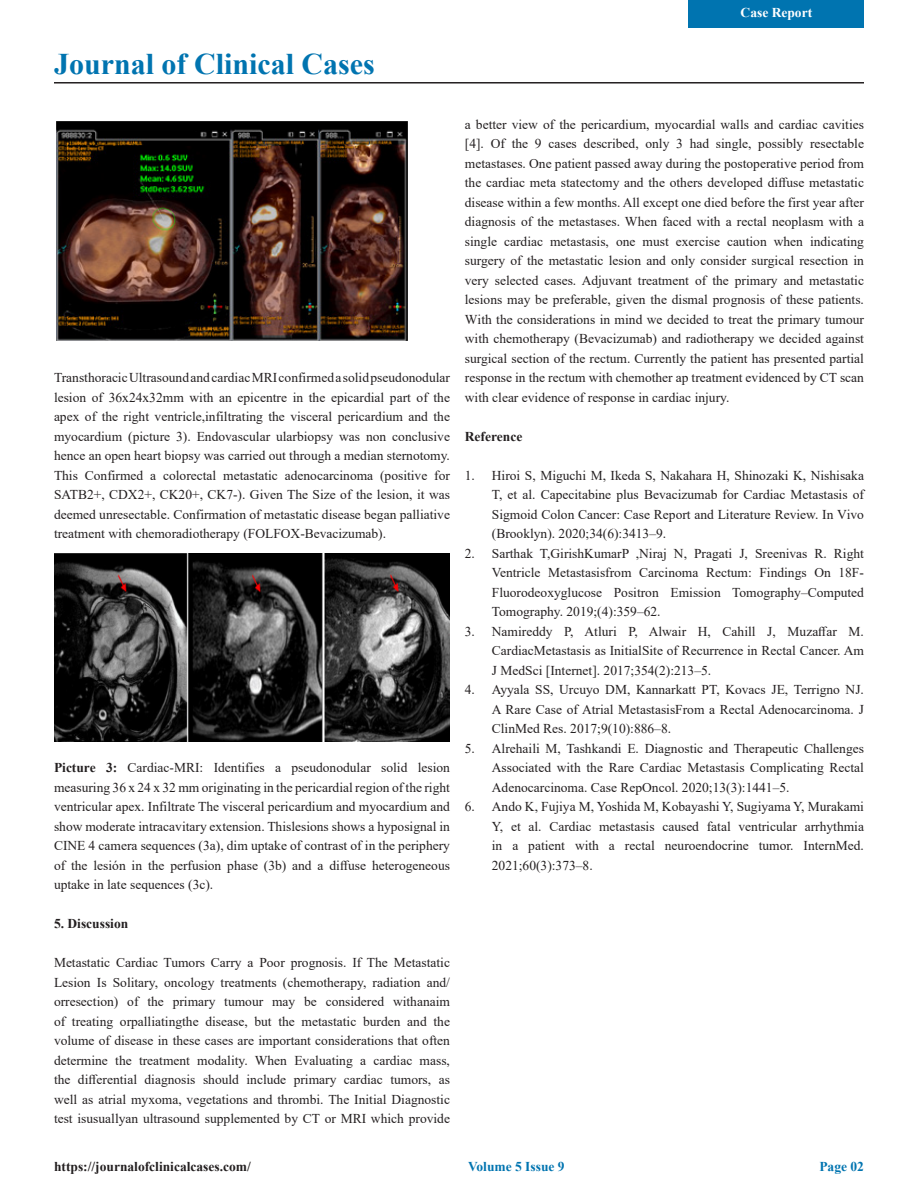
<style>
.page{position:relative;width:918px;height:1188px;background:#fff}
.page>*{position:absolute;margin:0;border:0;box-sizing:border-box;transform-origin:0 0}
.t1{font:700 30px "Times New Roman";color:#0074b0}
.t2{font:13.5px/19.5px "Times New Roman";color:#231f20;text-align:justify}
.t3{font:700 13.5px "Times New Roman";color:#231f20}
.t4{font:700 13.5px "Times New Roman";color:#0074b0}
.t5{font:700 13.5px "Times New Roman";color:#fff}
.s1{font-weight:700}
</style>
<div class="page">
<div style="left:689px;top:0;width:175px;height:27px;background:#0074b0"></div>
<hr style="left:54px;top:82px;width:810px;height:2px;background:#231f20">
<img style="left:56px;top:121px;width:352px;height:220px">
<img style="left:54px;top:553px;width:396px;height:188px">
<p class="t1" style="left:54px;top:43px;width:322px">Journal of Clinical Cases</p>
<p class="t5" style="left:741px;top:2px;width:73px">Case Report</p>
<p class="t2" style="left:54px;top:368px;width:398px">Transthoracic Ultrasound and cardiac MRI confirmed a solid pseudonodular lesion of 36x24x32mm with an epicentre in the epicardial part of the apex of the right ventricle,infiltrating the visceral pericardium and the myocardium (picture 3). Endovascular ularbiopsy was non conclusive hence an open heart biopsy was carried out through a median sternotomy.<br>This Confirmed a colorectal metastatic adenocarcinoma (positive for SATB2+, CDX2+, CK20+, CK7-). Given The Size of the lesion, it was deemed unresectable. Confirmation of metastatic disease began palliative treatment with chemoradiotherapy (FOLFOX-Bevacizumab).</p>
<p class="t2" style="left:54px;top:758px;width:398px"><span class="s1">Picture 3:</span> Cardiac-MRI: Identifies a pseudonodular solid lesion measuring 36 x 24 x 32 mm originating in the pericardial region of the right ventricular apex. Infiltrate The visceral pericardium and myocardium and show moderate intracavitary extension. Thislesions shows a hyposignal in CINE 4 camera sequences (3a), dim uptake of contrast of in the periphery of the lesión in the perfusion phase (3b) and a diffuse heterogeneous uptake in late sequences (3c).</p>
<p class="t3" style="left:54px;top:914px;width:76px">5. Discussion</p>
<p class="t2" style="left:54px;top:953px;width:398px">Metastatic Cardiac Tumors Carry a Poor prognosis. If The Metastatic Lesion Is Solitary, oncology treatments (chemotherapy, radiation and/ orresection) of the primary tumour may be considered withanaim of treating orpalliatingthe disease, but the metastatic burden and the volume of disease in these cases are important considerations that often determine the treatment modality. When Evaluating a cardiac mass, the differential diagnosis should include primary cardiac tumors, as well as atrial myxoma, vegetations and thrombi. The Initial Diagnostic test isusuallyan ultrasound supplemented by CT or MRI which provide</p>
<p class="t2" style="left:465px;top:114px;width:401px">a better view of the pericardium, myocardial walls and cardiac cavities [4]. Of the 9 cases described, only 3 had single, possibly resectable metastases. One patient passed away during the postoperative period from the cardiac meta statectomy and the others developed diffuse metastatic disease within a few months. All except one died before the first year after diagnosis of the metastases. When faced with a rectal neoplasm with a single cardiac metastasis, one must exercise caution when indicating surgery of the metastatic lesion and only consider surgical resection in very selected cases. Adjuvant treatment of the primary and metastatic lesions may be preferable, given the dismal prognosis of these patients.<br>With the considerations in mind we decided to treat the primary tumour with chemotherapy (Bevacizumab) and radiotherapy we decided against surgical section of the rectum. Currently the patient has presented partial response in the rectum with chemother ap treatment evidenced by CT scan with clear evidence of response in cardiac injury.</p>
<p class="t3" style="left:465px;top:427px;width:59px">Reference</p>
<p class="t2" style="left:492px;top:465px;width:374px;text-indent:-27px">1. Hiroi S, Miguchi M, Ikeda S, Nakahara H, Shinozaki K, Nishisaka T, et al. Capecitabine plus Bevacizumab for Cardiac Metastasis of Sigmoid Colon Cancer: Case Report and Literature Review. In Vivo (Brooklyn). 2020;34(6):3413–9.</p>
<p class="t2" style="left:492px;top:543px;width:374px;text-indent:-27px">2. Sarthak T,GirishKumarP ,Niraj N, Pragati J, Sreenivas R. Right Ventricle Metastasisfrom Carcinoma Rectum: Findings On 18F‐ Fluorodeoxyglucose Positron Emission Tomography–Computed Tomography. 2019;(4):359–62.</p>
<p class="t2" style="left:492px;top:621px;width:374px;text-indent:-27px">3. Namireddy P, Atluri P, Alwair H, Cahill J, Muzaffar M.<br>CardiacMetastasis as InitialSite of Recurrence in Rectal Cancer. Am J MedSci [Internet]. 2017;354(2):213–5.</p>
<p class="t2" style="left:492px;top:680px;width:374px;text-indent:-27px">4. Ayyala SS, Urcuyo DM, Kannarkatt PT, Kovacs JE, Terrigno NJ.<br>A Rare Case of Atrial MetastasisFrom a Rectal Adenocarcinoma. J ClinMed Res. 2017;9(10):886–8.</p>
<p class="t2" style="left:492px;top:738px;width:374px;text-indent:-27px">5. Alrehaili M, Tashkandi E. Diagnostic and Therapeutic Challenges Associated with the Rare Cardiac Metastasis Complicating Rectal Adenocarcinoma. Case RepOncol. 2020;13(3):1441–5.</p>
<p class="t2" style="left:492px;top:797px;width:374px;text-indent:-27px">6. Ando K, Fujiya M, Yoshida M, Kobayashi Y, Sugiyama Y, Murakami Y, et al. Cardiac metastasis caused fatal ventricular arrhythmia in a patient with a rectal neuroendocrine tumor. InternMed.<br>2021;60(3):373–8.</p>
<p class="t3" style="left:54px;top:1157px;width:198px">https://journalofclinicalcases.com/</p>
<p class="t4" style="left:468px;top:1157px;width:98px">Volume 5 Issue 9</p>
<p class="t4" style="left:819px;top:1157px;width:46px">Page 02</p>
</div>
